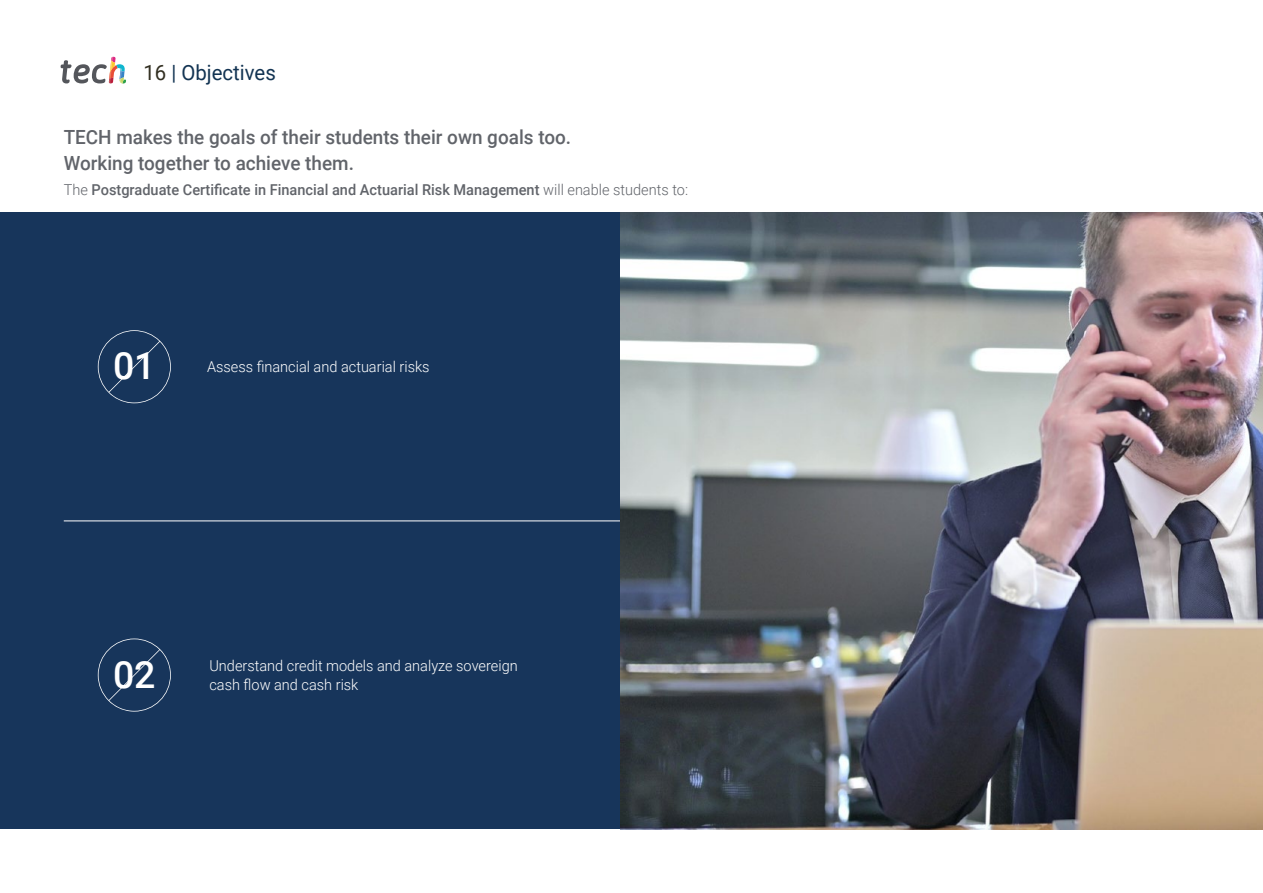
<style>
.page{position:relative;width:1263px;height:893px;background:#fff}
.page>*{position:absolute;margin:0;border:0;box-sizing:border-box;transform-origin:0 0}
.t1{font:500 37.5px "Roboto";color:#fff}
.t2{font:21px "Roboto";color:#123352}
.t3{font:500 19.5px/25.5px "Roboto";color:#61646a}
.t4{font:300 15px "Roboto";color:#fff}
.t5{font:500 15px "Roboto";color:#61646a}
.s1{color:#312e20}
.s2{font-weight:300}
</style>
<div class="page">
<div style="left:0;top:213px;width:621px;height:616px;background:#17355b"></div>
<svg style="left:98px;top:330px;width:73px;height:73px"></svg>
<svg style="left:98px;top:638px;width:73px;height:74px"></svg>
<hr style="left:64px;top:521px;width:1199px;height:1px;background:#fff">
<img style="left:621px;top:213px;width:642px;height:616px">
<svg style="left:61px;top:57px;width:65px;height:27px"></svg>
<h2 class="t2" style="left:144px;top:57px;width:134px"><span class="s1">16</span> | Objectives</h2>
<h3 class="t3" style="left:64px;top:124px;width:509px">TECH makes the goals of their students their own goals too.<br>Working together to achieve them.</h3>
<p class="t5" style="left:64px;top:179px;width:626px"><span class="s2">The</span> Postgraduate Certificate in Financial and Actuarial Risk Management <span class="s2">will enable students to:</span></p>
<h1 class="t1" style="left:113px;top:340px;width:44px">01</h1>
<p class="t4" style="left:207px;top:357px;width:224px">Assess financial and actuarial risks</p>
<h1 class="t1" style="left:113px;top:648px;width:44px">02</h1>
<p class="t4" style="left:209px;top:655px;width:310px">Understand credit models and analyze sovereign</p>
<p class="t4" style="left:209px;top:675px;width:150px">cash flow and cash risk</p>
</div>
